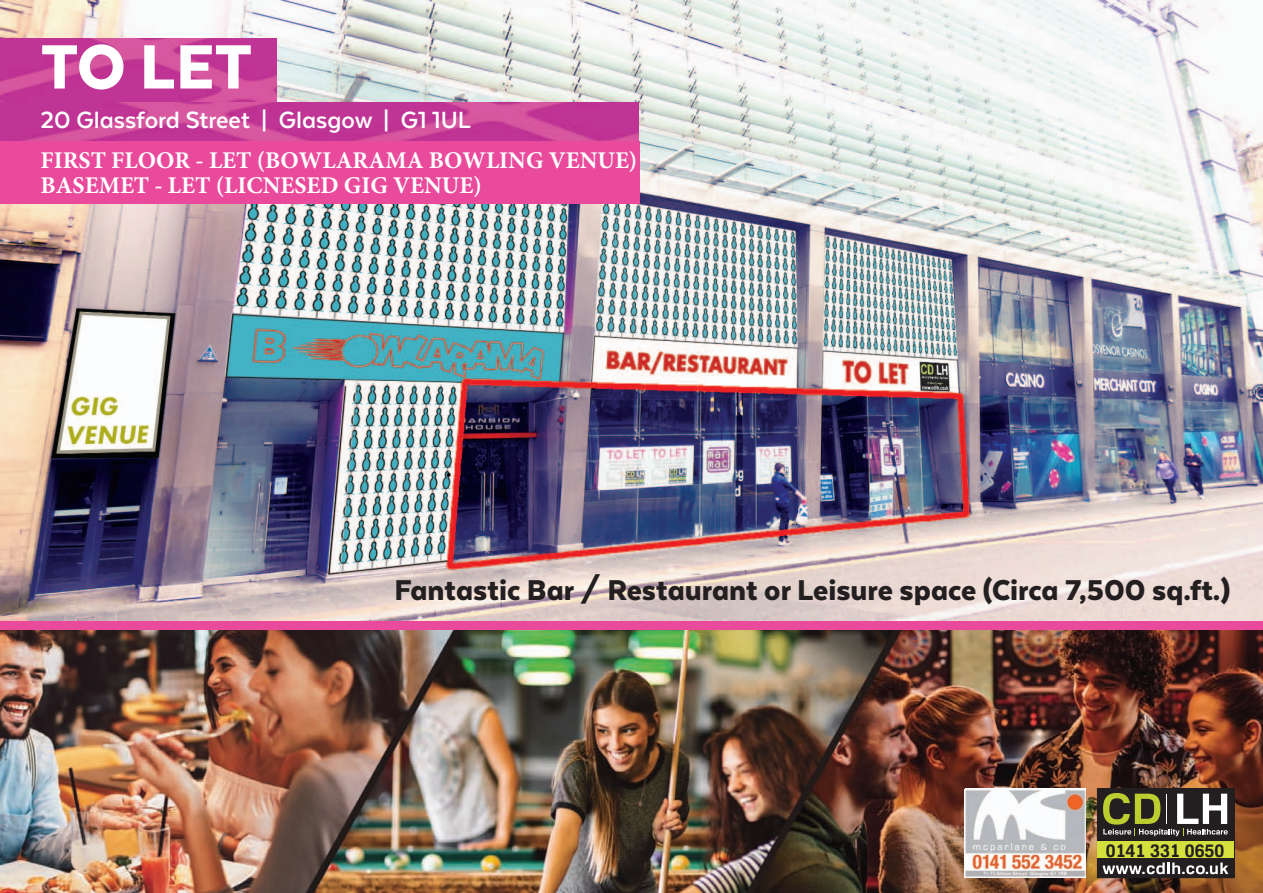
<style>
.page{position:relative;width:1263px;height:893px;background:#fff}
.page>*{position:absolute;margin:0;border:0;box-sizing:border-box;transform-origin:0 0}
.t1{font:900 72px "Texta Alt";color:#fff}
.t2{font:33px "Texta Alt Black Alt";color:#231f20}
.t3{font:700 27px "Texta Alt";color:#fff}
.t4{font:700 24px/25.5px "Minion Pro";color:#fff}
.t5{font:700 17.7px "Familiar Pro";color:#231f20}
</style>
<div class="page">
<img style="left:0;top:1px;width:1263px;height:620px">
<img style="left:0;top:38px;width:276px;height:64px">
<img style="left:0;top:102px;width:639px;height:38px">
<div style="left:0;top:141px;width:640px;height:63px;background:#ea4a9b"></div>
<img style="left:0;top:629px;width:1263px;height:264px">
<svg style="left:1097px;top:789px;width:137px;height:89px;background:#545345"></svg>
<div style="left:1097px;top:841px;width:137px;height:17px;background:#d5df3e"></div>
<img style="left:965px;top:789px;width:120px;height:89px">
<div style="left:0;top:621px;width:1263px;height:8px;background:#ea4a9b"></div>
<h1 class="t1" style="left:41px;top:45px;width:213px">TO LET</h1>
<p class="t3" style="left:41px;top:111px;width:432px">20 Glassford Street | Glasgow | G1 1UL</p>
<p class="t4" style="left:40px;top:147px;width:598px">FIRST FLOOR - LET (BOWLARAMA BOWLING VENUE)<br>BASEMET - LET (LICNESED GIG VENUE)</p>
<h2 class="t2" style="left:394px;top:580px;width:837px">Fantastic Bar / Restaurant or Leisure space (Circa 7,500 sq.ft.)</h2>
<p class="t5" style="left:1106px;top:839px;width:120px">0141 331 0650</p>
</div>
